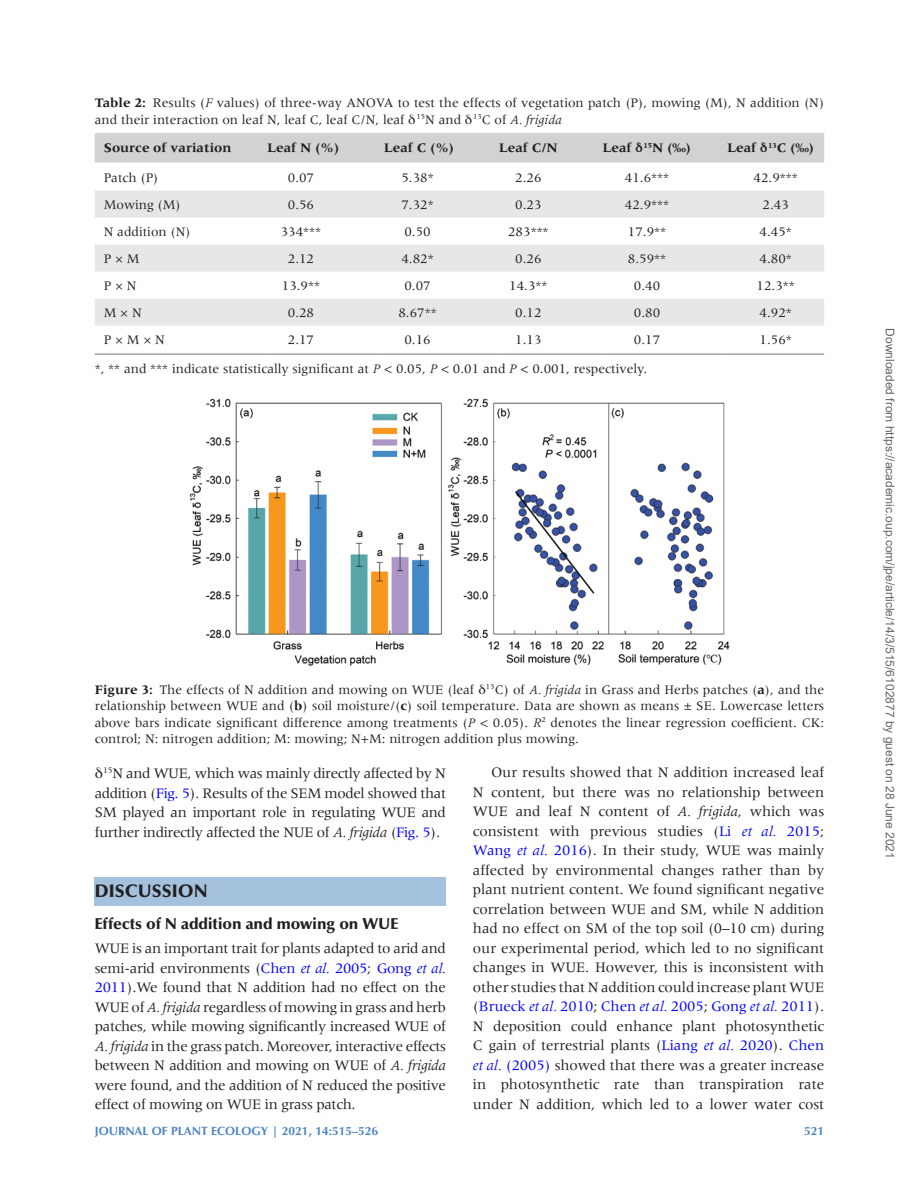
<style>
.page{position:relative;width:919px;height:1187px;background:#fff}
.page>*{position:absolute;margin:0;border:0;box-sizing:border-box;transform-origin:0 0}
.t1{font:900 18px "Optima LT Std";color:#231f20}
.t2{font:900 15.75px "Optima LT Std";color:#231f20}
.t3{font:15px/19.5px "Meridien LT Std";letter-spacing:-.02em;color:#231f20;text-align:justify}
.t4{font:13.5px/16.5px "Meridien LT Std";color:#231f20}
.t5{font:700 13.5px "Meridien LT Std";color:#231f20}
.t6{font:12px "Arial";color:#666}
.t7{font:700 12px "Optima LT Std";color:#4d84c4}
.s1{font-weight:700}
.s2{font-style:italic}
.s3{font-family:"Gandhari Unicode"}
.s4{color:#00f}
.s5{font-style:italic;color:#00f}
</style>
<div class="page">
<div style="left:95px;top:877px;width:351px;height:28px;background:#a4c1de"></div>
<div style="left:95px;top:133px;width:729px;height:30px;background:#d1d2d4"></div>
<svg style="left:95px;top:325px;width:729px;height:29px"></svg>
<svg style="left:95px;top:190px;width:729px;height:135px;fill:#e6e7e9"></svg>
<hr style="left:95px;top:354px;width:172px;height:1px;background:#757679">
<hr style="left:267px;top:354px;width:117px;height:1px;background:#757679">
<hr style="left:384px;top:354px;width:115px;height:1px;background:#757679">
<hr style="left:499px;top:354px;width:103px;height:1px;background:#757679">
<hr style="left:602px;top:354px;width:125px;height:1px;background:#757679">
<hr style="left:727px;top:354px;width:97px;height:1px;background:#757679">
<img style="left:189px;top:398px;width:541px;height:268px">
<p class="t4" style="left:95px;top:95px;width:731px"><span class="s1">Table 2:</span> Results (<span class="s2">F</span> values) of three-way ANOVA to test the effects of vegetation patch (P), mowing (M), N addition (N) and their interaction on leaf N, leaf C, leaf C/N, leaf <span class="s3">δ</span><sup>15</sup>N and <span class="s3">δ</span><sup>13</sup>C of <span class="s2">A. frigida</span></p>
<p class="t5" style="left:104px;top:140px;width:129px">Source of variation</p>
<p class="t5" style="left:267px;top:140px;width:74px">Leaf N (%)</p>
<p class="t5" style="left:384px;top:140px;width:72px">Leaf C (%)</p>
<p class="t5" style="left:499px;top:140px;width:61px">Leaf C/N</p>
<p class="t5" style="left:602px;top:140px;width:90px">Leaf <span class="s3">δ</span><sup>15</sup>N (‰)</p>
<p class="t5" style="left:727px;top:140px;width:88px">Leaf <span class="s3">δ</span><sup>13</sup>C (‰)</p>
<p class="t4" style="left:104px;top:169px;width:56px">Patch (P)</p>
<p class="t4" style="left:288px;top:169px;width:28px">0.07</p>
<p class="t4" style="left:401px;top:169px;width:34px">5.38*</p>
<p class="t4" style="left:515px;top:169px;width:28px">2.26</p>
<p class="t4" style="left:625px;top:169px;width:46px">41.6***</p>
<p class="t4" style="left:753px;top:169px;width:46px">42.9***</p>
<p class="t4" style="left:104px;top:196px;width:79px">Mowing (M)</p>
<p class="t4" style="left:288px;top:196px;width:28px">0.56</p>
<p class="t4" style="left:401px;top:196px;width:34px">7.32*</p>
<p class="t4" style="left:515px;top:196px;width:28px">0.23</p>
<p class="t4" style="left:625px;top:196px;width:46px">42.9***</p>
<p class="t4" style="left:762px;top:196px;width:28px">2.43</p>
<p class="t4" style="left:104px;top:223px;width:89px">N addition (N)</p>
<p class="t4" style="left:281px;top:223px;width:42px">334***</p>
<p class="t4" style="left:404px;top:223px;width:28px">0.50</p>
<p class="t4" style="left:508px;top:223px;width:42px">283***</p>
<p class="t4" style="left:628px;top:223px;width:40px">17.9**</p>
<p class="t4" style="left:759px;top:223px;width:34px">4.45*</p>
<p class="t4" style="left:104px;top:250px;width:37px">P × M</p>
<p class="t4" style="left:288px;top:250px;width:28px">2.12</p>
<p class="t4" style="left:401px;top:250px;width:34px">4.82*</p>
<p class="t4" style="left:515px;top:250px;width:28px">0.26</p>
<p class="t4" style="left:628px;top:250px;width:40px">8.59**</p>
<p class="t4" style="left:759px;top:250px;width:34px">4.80*</p>
<p class="t4" style="left:104px;top:277px;width:34px">P × N</p>
<p class="t4" style="left:282px;top:277px;width:40px">13.9**</p>
<p class="t4" style="left:404px;top:277px;width:28px">0.07</p>
<p class="t4" style="left:509px;top:277px;width:40px">14.3**</p>
<p class="t4" style="left:634px;top:277px;width:28px">0.40</p>
<p class="t4" style="left:756px;top:277px;width:40px">12.3**</p>
<p class="t4" style="left:104px;top:304px;width:40px">M × N</p>
<p class="t4" style="left:288px;top:304px;width:28px">0.28</p>
<p class="t4" style="left:398px;top:304px;width:40px">8.67**</p>
<p class="t4" style="left:515px;top:304px;width:28px">0.12</p>
<p class="t4" style="left:634px;top:304px;width:28px">0.80</p>
<p class="t4" style="left:759px;top:304px;width:34px">4.92*</p>
<p class="t4" style="left:104px;top:331px;width:63px">P × M × N</p>
<p class="t4" style="left:288px;top:331px;width:28px">2.17</p>
<p class="t4" style="left:404px;top:331px;width:28px">0.16</p>
<p class="t4" style="left:515px;top:331px;width:28px">1.13</p>
<p class="t4" style="left:634px;top:331px;width:28px">0.17</p>
<p class="t4" style="left:759px;top:331px;width:34px">1.56*</p>
<p class="t4" style="left:95px;top:360px;width:554px">*, ** and *** indicate statistically significant at <span class="s2">P</span> &lt; 0.05, <span class="s2">P</span> &lt; 0.01 and <span class="s2">P</span> &lt; 0.001, respectively.</p>
<p class="t4" style="left:95px;top:681px;width:731px;text-align:justify"><span class="s1">Figure 3:</span> The effects of N addition and mowing on WUE (leaf <span class="s3">δ</span><sup>13</sup>C) of <span class="s2">A. frigida</span> in Grass and Herbs patches (<span class="s1">a</span>), and the relationship between WUE and (<span class="s1">b</span>) soil moisture/(<span class="s1">c</span>) soil temperature. Data are shown as means ± SE. Lowercase letters above bars indicate significant difference among treatments (<span class="s2">P</span> &lt; 0.05). <span class="s2">R</span><sup>2</sup> denotes the linear regression coefficient. CK: control; N: nitrogen addition; M: mowing; N+M: nitrogen addition plus mowing.</p>
<p class="t3" style="left:95px;top:763px;width:353px"><span class="s3">δ</span><sup>15</sup>N and WUE, which was mainly directly affected by N addition (<span class="s4">Fig. 5</span>). Results of the SEM model showed that SM played an important role in regulating WUE and further indirectly affected the NUE of <span class="s2">A. frigida</span> (<span class="s4">Fig. 5</span>).</p>
<p class="t1" style="left:95px;top:880px;width:114px">DISCUSSION</p>
<p class="t2" style="left:95px;top:914px;width:305px">Effects of N addition and mowing on WUE</p>
<p class="t3" style="left:95px;top:938px;width:353px">WUE is an important trait for plants adapted to arid and semi-arid environments (<span class="s4">Chen</span> <span class="s5">et al.</span> <span class="s4">2005</span>; <span class="s4">Gong</span> <span class="s5">et al.<br></span><span class="s4">2011</span>).We found that N addition had no effect on the WUE of <span class="s2">A. frigida</span> regardless of mowing in grass and herb patches, while mowing significantly increased WUE of <span class="s2">A. frigida</span> in the grass patch. Moreover, interactive effects between N addition and mowing on WUE of <span class="s2">A. frigida </span>were found, and the addition of N reduced the positive effect of mowing on WUE in grass patch.</p>
<p class="t3" style="left:473px;top:762px;width:353px;text-indent:18px">Our results showed that N addition increased leaf N content, but there was no relationship between WUE and leaf N content of <span class="s2">A. frigida</span>, which was consistent with previous studies (<span class="s4">Li</span> <span class="s5">et al.</span> <span class="s4">2015</span>; <span class="s4">Wang</span> <span class="s5">et al.</span> <span class="s4">2016</span>). In their study, WUE was mainly affected by environmental changes rather than by plant nutrient content. We found significant negative correlation between WUE and SM, while N addition had no effect on SM of the top soil (0–10 cm) during our experimental period, which led to no significant changes in WUE. However, this is inconsistent with other studies that N addition could increase plant WUE (<span class="s4">Brueck</span> <span class="s5">et al.</span> <span class="s4">2010</span>; <span class="s4">Chen</span> <span class="s5">et al.</span> <span class="s4">2005</span>; <span class="s4">Gong</span> <span class="s5">et al.</span> <span class="s4">2011</span>).<br>N deposition could enhance plant photosynthetic C gain of terrestrial plants (<span class="s4">Liang</span> <span class="s5">et al.</span> <span class="s4">2020</span>). <span class="s4">Chen </span><span class="s5">et al.</span> <span class="s4">(2005)</span> showed that there was a greater increase in photosynthetic rate than transpiration rate under N addition, which led to a lower water cost</p>
<p class="t7" style="left:95px;top:1123px;width:285px">JOURNAL OF PLANT ECOLOGY | 2021, 14:515–526</p>
<p class="t7" style="left:804px;top:1124px;width:22px">521</p>
<p class="t6" style="left:894px;top:328px;width:532px;rotate:90deg">Downloaded from https://academic.oup.com/jpe/article/14/3/515/6102877 by guest on 28 June 2021</p>
</div>
